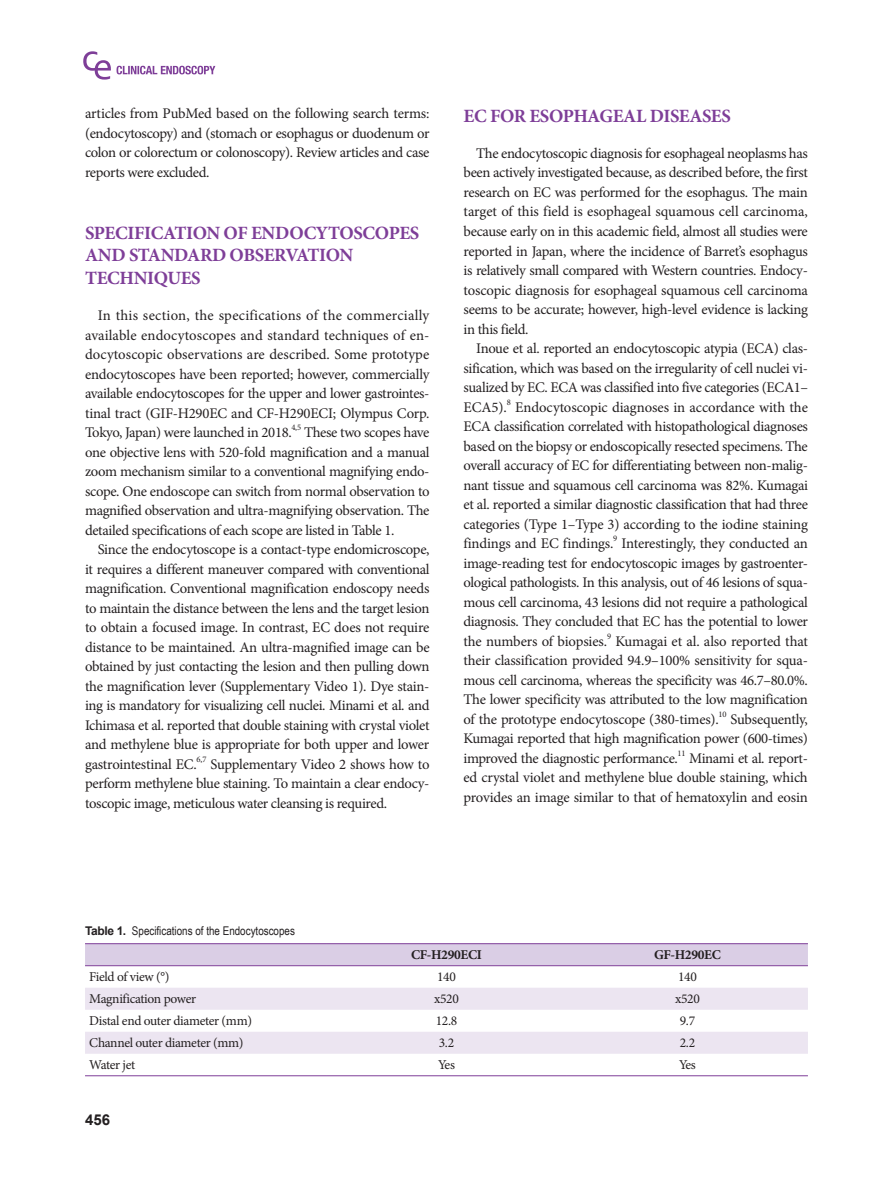
<style>
.page{position:relative;width:893px;height:1191px;background:#fff}
.page>*{position:absolute;margin:0;border:0;box-sizing:border-box;transform-origin:0 0}
.대제목{font:700 18.75px/22.5px "Minion Pro";letter-spacing:-.02em;color:#7e3e98}
.t1{font:700 15px "Arial";color:#231f20}
.본문{font:14.7px/19.5px "Minion Pro";letter-spacing:-.025em;color:#231f20;text-align:justify}
.표내용_왼쪽{font:13.5px "Minion Pro";letter-spacing:-.025em;color:#231f20}
.표내용_가운데정렬{font:13.5px "Minion Pro";letter-spacing:-.025em;color:#231f20}
.표헤드{font:700 13.5px "Minion Pro";letter-spacing:-.025em;color:#231f20}
.그림제목{font:12px "Arial Narrow";color:#231f20}
.본문-2{font:8.55px "Minion Pro";color:#231f20}
.s1{font-family:"Arial";font-weight:700}
</style>
<div class="page">
<svg style="left:117px;top:66px;width:98px;height:8px"></svg>
<svg style="left:83px;top:51px;width:28px;height:29px"></svg>
<div style="left:85px;top:944px;width:723px;height:21px;background:#dacee5"></div>
<svg style="left:85px;top:966px;width:723px;height:88px"></svg>
<svg style="left:85px;top:987px;width:723px;height:66px;fill:#ece5f1"></svg>
<hr style="left:85px;top:943px;width:241px;height:1px;background:#7e3e98">
<hr style="left:326px;top:943px;width:241px;height:1px;background:#7e3e98">
<hr style="left:567px;top:943px;width:241px;height:1px;background:#7e3e98">
<hr style="left:85px;top:965px;width:241px;height:1px;background:#7e3e98">
<hr style="left:326px;top:965px;width:241px;height:1px;background:#7e3e98">
<hr style="left:567px;top:965px;width:241px;height:1px;background:#7e3e98">
<hr style="left:85px;top:1075px;width:241px;height:1px;background:#7e3e98">
<hr style="left:326px;top:1075px;width:241px;height:1px;background:#7e3e98">
<hr style="left:567px;top:1075px;width:241px;height:1px;background:#7e3e98">
<p class="본문" style="left:85px;top:104px;width:346px">articles from PubMed based on the following search terms: (endocytoscopy) and (stomach or esophagus or duodenum or colon or colorectum or colonoscopy). Review articles and case reports were excluded.</p>
<p class="대제목" style="left:85px;top:221px;width:336px">SPECIFICATION OF ENDOCYTOSCOPES<br>AND STANDARD OBSERVATION<br>TECHNIQUES</p>
<p class="본문" style="left:85px;top:306px;width:346px;text-indent:13px">In this section, the specifications of the commercially available endocytoscopes and standard techniques of en&shy;docytoscopic observations are described. Some prototype endocytoscopes have been reported; however, commercially available endocytoscopes for the upper and lower gastrointes&shy;tinal tract (GIF-H290EC and CF-H290ECI; Olympus Corp.<br>Tokyo, Japan) were launched in 2018.</p>
<p class="본문-2" style="left:291px;top:422px;width:11px">4,5</p>
<p class="본문" style="left:85px;top:423px;width:346px;text-indent:219px">These two scopes have one objective lens with 520-fold magnification and a manual zoom mechanism similar to a conventional magnifying endo&shy;scope. One endoscope can switch from normal observation to magnified observation and ultra-magnifying observation. The detailed specifications of each scope are listed in Table 1.</p>
<p class="본문" style="left:85px;top:540px;width:346px;text-indent:13px">Since the endocytoscope is a contact-type endomicroscope, it requires a different maneuver compared with conventional magnification. Conventional magnification endoscopy needs to maintain the distance between the lens and the target lesion to obtain a focused image. In contrast, EC does not require distance to be maintained. An ultra-magnified image can be obtained by just contacting the lesion and then pulling down the magnification lever (Supplementary Video 1). Dye stain&shy;ing is mandatory for visualizing cell nuclei. Minami et al. and Ichimasa et al. reported that double staining with crystal violet and methylene blue is appropriate for both upper and lower gastrointestinal EC.</p>
<p class="본문-2" style="left:197px;top:753px;width:11px">6,7</p>
<p class="본문" style="left:85px;top:754px;width:346px;text-indent:126px">Supplementary Video 2 shows how to perform methylene blue staining. To maintain a clear endocy&shy;toscopic image, meticulous water cleansing is required.</p>
<p class="대제목" style="left:463px;top:104px;width:269px">EC FOR ESOPHAGEAL DISEASES</p>
<p class="본문" style="left:463px;top:144px;width:346px;text-indent:13px">The endocytoscopic diagnosis for esophageal neoplasms has been actively investigated because, as described before, the first research on EC was performed for the esophagus. The main target of this field is esophageal squamous cell carcinoma, because early on in this academic field, almost all studies were reported in Japan, where the incidence of Barret’s esophagus is relatively small compared with Western countries. Endocy&shy;toscopic diagnosis for esophageal squamous cell carcinoma seems to be accurate; however, high-level evidence is lacking in this field.</p>
<p class="본문" style="left:463px;top:339px;width:346px;text-indent:13px">Inoue et al. reported an endocytoscopic atypia (ECA) clas&shy;sification, which was based on the irregularity of cell nuclei vi&shy;sualized by EC. ECA was classified into five categories (ECA1– ECA5).</p>
<p class="본문-2" style="left:507px;top:396px;width:6px">8</p>
<p class="본문" style="left:463px;top:397px;width:346px;text-indent:52px">Endocytoscopic diagnoses in accordance with the ECA classification correlated with histopathological diagnoses based on the biopsy or endoscopically resected specimens. The overall accuracy of EC for differentiating between non-malig&shy;nant tissue and squamous cell carcinoma was 82%. Kumagai et al. reported a similar diagnostic classification that had three categories (Type 1–Type 3) according to the iodine staining findings and EC findings.</p>
<p class="본문-2" style="left:613px;top:533px;width:6px">9</p>
<p class="본문" style="left:463px;top:534px;width:346px;text-indent:158px">Interestingly, they conducted an image-reading test for endocytoscopic images by gastroenter&shy;ological pathologists. In this analysis, out of 46 lesions of squa&shy;mous cell carcinoma, 43 lesions did not require a pathological diagnosis. They concluded that EC has the potential to lower the numbers of biopsies.</p>
<p class="본문-2" style="left:607px;top:630px;width:6px">9</p>
<p class="본문" style="left:463px;top:631px;width:346px;text-indent:152px">Kumagai et al. also reported that their classification provided 94.9–100% sensitivity for squa&shy;mous cell carcinoma, whereas the specificity was 46.7–80.0%.<br>The lower specificity was attributed to the low magnification of the prototype endocytoscope (380-times).</p>
<p class="본문-2" style="left:718px;top:708px;width:10px">10</p>
<p class="본문" style="left:463px;top:709px;width:346px;text-indent:267px">Subsequently, Kumagai reported that high magnification power (600-times) improved the diagnostic performance.</p>
<p class="본문-2" style="left:677px;top:747px;width:10px">11</p>
<p class="본문" style="left:463px;top:748px;width:346px;text-indent:226px">Minami et al. report&shy;ed crystal violet and methylene blue double staining, which provides an image similar to that of hematoxylin and eosin</p>
<p class="그림제목" style="left:85px;top:922px;width:211px"><span class="s1">Table 1.</span> Specifications of the Endocytoscopes</p>
<p class="표헤드" style="left:411px;top:945px;width:72px">CF-H290ECI</p>
<p class="표헤드" style="left:654px;top:945px;width:68px">GF-H290EC</p>
<p class="표내용_왼쪽" style="left:89px;top:967px;width:82px">Field of view (°)</p>
<p class="표내용_가운데정렬" style="left:437px;top:967px;width:20px">140</p>
<p class="표내용_가운데정렬" style="left:678px;top:967px;width:20px">140</p>
<p class="표내용_왼쪽" style="left:89px;top:989px;width:108px">Magnification power</p>
<p class="표내용_가운데정렬" style="left:434px;top:989px;width:26px">x520</p>
<p class="표내용_가운데정렬" style="left:675px;top:989px;width:26px">x520</p>
<p class="표내용_왼쪽" style="left:89px;top:1011px;width:164px">Distal end outer diameter (mm)</p>
<p class="표내용_가운데정렬" style="left:436px;top:1011px;width:23px">12.8</p>
<p class="표내용_가운데정렬" style="left:680px;top:1011px;width:17px">9.7</p>
<p class="표내용_왼쪽" style="left:89px;top:1033px;width:156px">Channel outer diameter (mm)</p>
<p class="표내용_가운데정렬" style="left:439px;top:1033px;width:17px">3.2</p>
<p class="표내용_가운데정렬" style="left:680px;top:1033px;width:17px">2.2</p>
<p class="표내용_왼쪽" style="left:89px;top:1055px;width:47px">Water jet</p>
<p class="표내용_가운데정렬" style="left:438px;top:1055px;width:18px">Yes</p>
<p class="표내용_가운데정렬" style="left:679px;top:1055px;width:18px">Yes</p>
<p class="t1" style="left:85px;top:1109px;width:27px">456</p>
</div>
